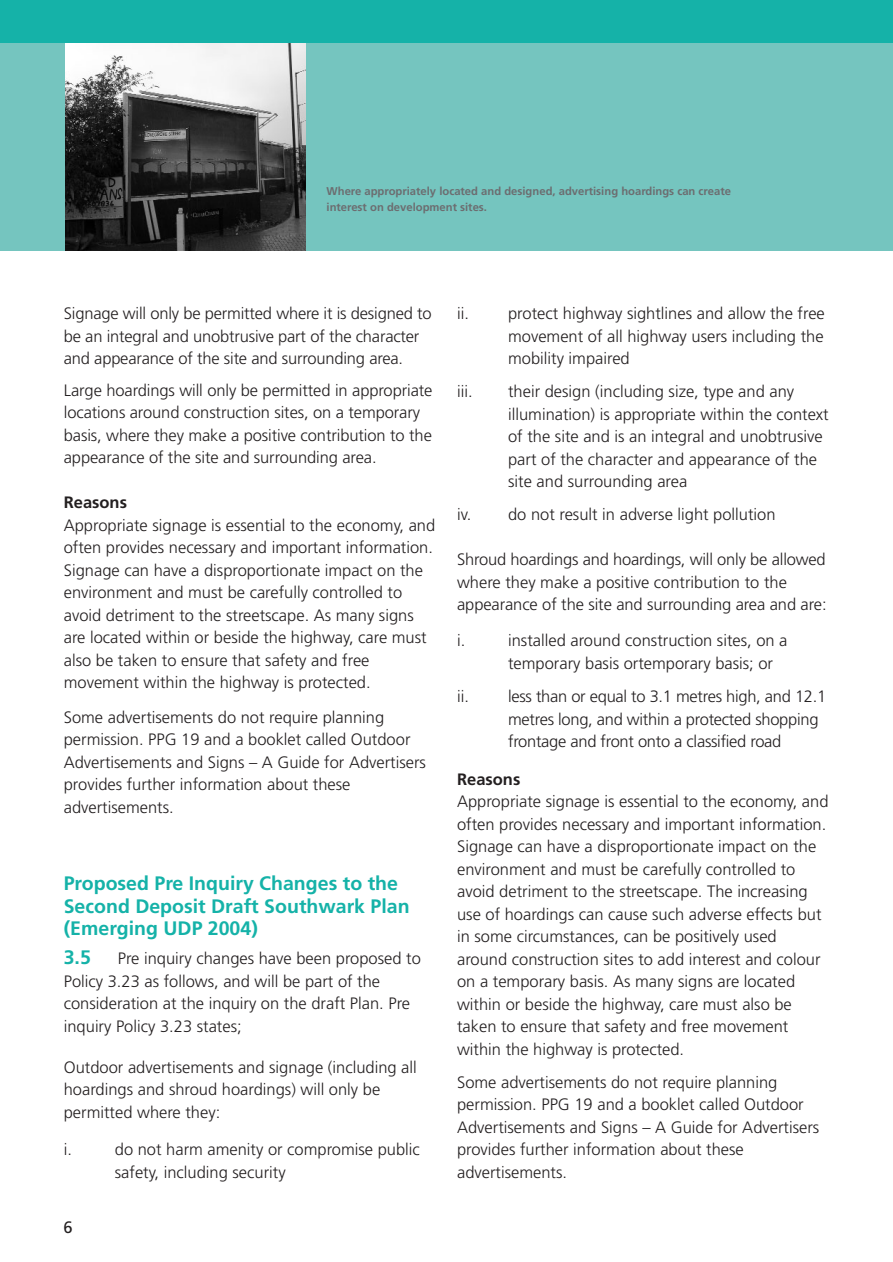
<style>
.page{position:relative;width:893px;height:1262px;background:#fff}
.page>*{position:absolute;margin:0;border:0;box-sizing:border-box;transform-origin:0 0}
.t1{font:700 19.5px/22.5px "Frutiger";color:#15b2a8}
.t2{font:300 16.5px/22.5px "Frutiger";color:#231f20}
.t3{font:700 16.5px "Frutiger";color:#231f20}
.t4{font:16.5px "Frutiger";color:#231f20}
.t5{font:700 11.25px/16.5px "Frutiger";color:#6c6d70}
</style>
<div class="page">
<div style="left:0;top:40px;width:892px;height:211px;background:#75c5bf"></div>
<img style="left:65px;top:43px;width:240px;height:208px">
<div style="left:0;top:0;width:892px;height:43px;background:#15b2a8"></div>
<p class="t5" style="left:326px;top:183px;width:406px">Where appropriately located and designed, advertising hoardings can create interest on development sites.</p>
<p class="t2" style="left:64px;top:303px;width:369px">Signage will only be permitted where it is designed to be an integral and unobtrusive part of the character and appearance of the site and surrounding area.</p>
<p class="t2" style="left:64px;top:380px;width:370px">Large hoardings will only be permitted in appropriate locations around construction sites, on a temporary basis, where they make a positive contribution to the appearance of the site and surrounding area.</p>
<h4 class="t3" style="left:64px;top:496px;width:65px">Reasons</h4>
<p class="t2" style="left:64px;top:515px;width:373px">Appropriate signage is essential to the economy, and often provides necessary and important information.<br>Signage can have a disproportionate impact on the environment and must be carefully controlled to avoid detriment to the streetscape. As many signs are located within or beside the highway, care must also be taken to ensure that safety and free movement within the highway is protected.</p>
<p class="t2" style="left:64px;top:707px;width:364px">Some advertisements do not require planning permission. PPG 19 and a booklet called Outdoor Advertisements and Signs – A Guide for Advertisers provides further information about these advertisements.</p>
<h3 class="t1" style="left:64px;top:873px;width:347px">Proposed Pre Inquiry Changes to the<br>Second Deposit Draft Southwark Plan (Emerging UDP 2004)</h3>
<p class="t1" style="left:64px;top:947px;width:29px">3.5</p>
<p class="t2" style="left:64px;top:948px;width:358px;text-indent:54px">Pre inquiry changes have been proposed to Policy 3.23 as follows, and will be part of the consideration at the inquiry on the draft Plan. Pre inquiry Policy 3.23 states;</p>
<p class="t2" style="left:64px;top:1057px;width:354px">Outdoor advertisements and signage (including all hoardings and shroud hoardings) will only be permitted where they:</p>
<p class="t2" style="left:64px;top:1139px;width:10px">i.</p>
<p class="t2" style="left:115px;top:1139px;width:306px">do not harm amenity or compromise public safety, including security</p>
<p class="t4" style="left:64px;top:1220px;width:11px">6</p>
<p class="t2" style="left:457px;top:303px;width:13px">ii.</p>
<p class="t2" style="left:508px;top:303px;width:318px;text-align:justify">protect highway sightlines and allow the free movement of all highway users including the mobility impaired</p>
<p class="t2" style="left:457px;top:381px;width:17px">iii.</p>
<p class="t2" style="left:508px;top:381px;width:322px">their design (including size, type and any illumination) is appropriate within the context of the site and is an integral and unobtrusive part of the character and appearance of the site and surrounding area</p>
<p class="t2" style="left:457px;top:505px;width:16px">iv.</p>
<p class="t2" style="left:508px;top:505px;width:269px">do not result in adverse light pollution</p>
<p class="t2" style="left:457px;top:550px;width:371px">Shroud hoardings and hoardings, will only be allowed where they make a positive contribution to the appearance of the site and surrounding area and are:</p>
<p class="t2" style="left:457px;top:631px;width:10px">i.</p>
<p class="t2" style="left:508px;top:631px;width:281px">installed around construction sites, on a temporary basis ortemporary basis; or</p>
<p class="t2" style="left:457px;top:686px;width:13px">ii.</p>
<p class="t2" style="left:508px;top:686px;width:319px">less than or equal to 3.1 metres high, and 12.1 metres long, and within a protected shopping frontage and front onto a classified road</p>
<h4 class="t3" style="left:457px;top:772px;width:65px">Reasons</h4>
<p class="t2" style="left:457px;top:791px;width:373px">Appropriate signage is essential to the economy, and often provides necessary and important information.<br>Signage can have a disproportionate impact on the environment and must be carefully controlled to avoid detriment to the streetscape. The increasing use of hoardings can cause such adverse effects but in some circumstances, can be positively used around construction sites to add interest and colour on a temporary basis. As many signs are located within or beside the highway, care must also be taken to ensure that safety and free movement within the highway is protected.</p>
<p class="t2" style="left:457px;top:1072px;width:364px">Some advertisements do not require planning permission. PPG 19 and a booklet called Outdoor Advertisements and Signs – A Guide for Advertisers provides further information about these advertisements.</p>
</div>
